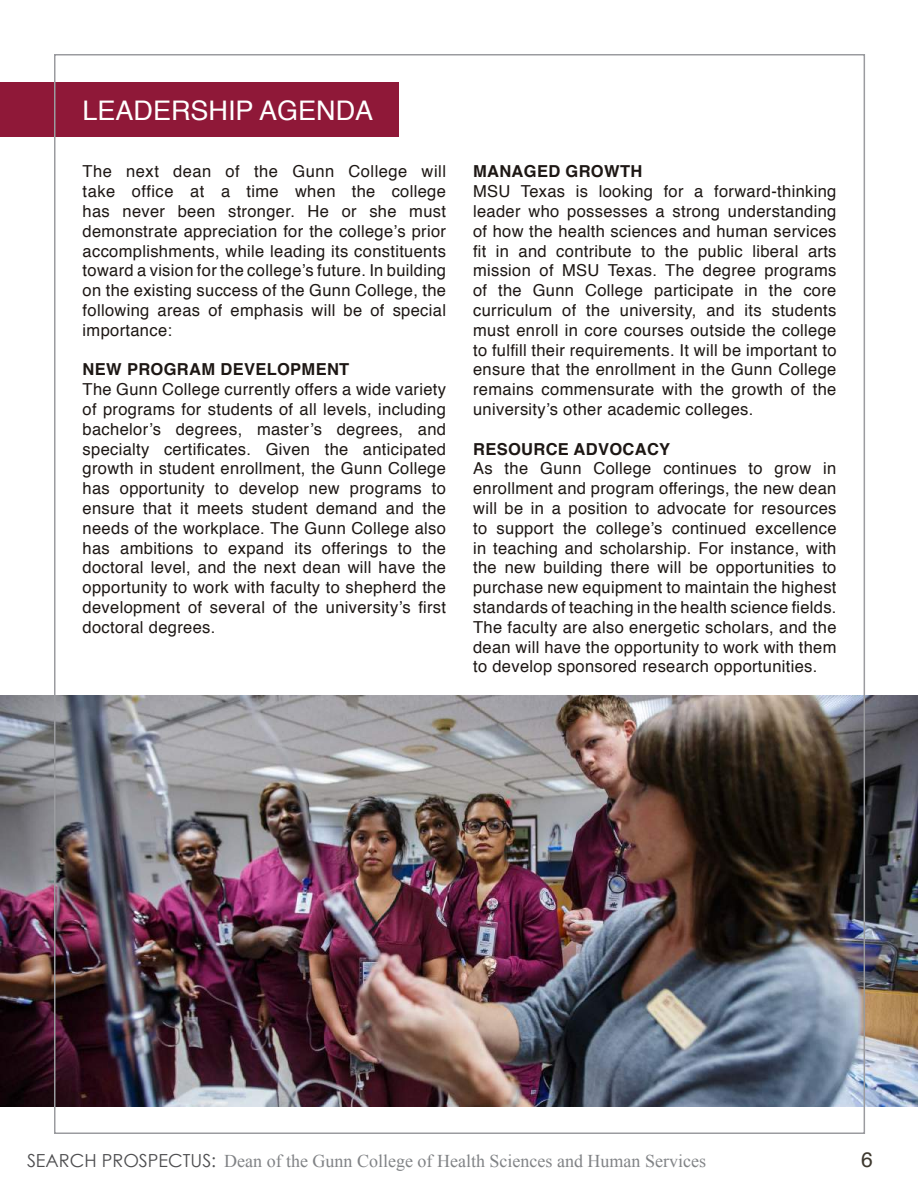
<style>
.page{position:relative;width:918px;height:1188px;background:#fff}
.page>*{position:absolute;margin:0;border:0;box-sizing:border-box;transform-origin:0 0}
.t1{font:27px "Helvetica";color:#fff}
.t2{font:21px "Helvetica";color:#3d382e}
.t3{font:18px "Times New Roman";color:#818386}
.t4{font:16.5px/19.8px "Helvetica";letter-spacing:.02em;color:#1d1714;text-align:justify}
.t5{font:700 16.5px "Helvetica";letter-spacing:.02em;color:#1d1714}
.s1{font-family:"Century Gothic";color:#4d4d4f}
</style>
<div class="page">
<img style="left:1px;top:696px;width:917px;height:411px">
<div style="left:0;top:82px;width:399px;height:55px;background:#8f1838"></div>
<h1 class="t1" style="left:83px;top:89px;width:292px">LEADERSHIP AGENDA</h1>
<p class="t4" style="left:83px;top:162px;width:365px">The next dean of the Gunn College will take office at a time when the college has never been stronger. He or she must demonstrate appreciation for the college’s prior accomplishments, while leading its constituents toward a vision for the college’s future. In building on the existing success of the Gunn College, the following areas of emphasis will be of special importance:</p>
<p class="t5" style="left:83px;top:356px;width:268px">NEW PROGRAM DEVELOPMENT</p>
<p class="t4" style="left:83px;top:380px;width:365px">The Gunn College currently offers a wide variety of programs for students of all levels, including bachelor’s degrees, master’s degrees, and specialty certificates. Given the anticipated growth in student enrollment, the Gunn College has opportunity to develop new programs to ensure that it meets student demand and the needs of the workplace. The Gunn College also has ambitions to expand its offerings to the doctoral level, and the next dean will have the opportunity to work with faculty to shepherd the development of several of the university’s first doctoral degrees.</p>
<p class="t5" style="left:473px;top:158px;width:171px">MANAGED GROWTH</p>
<p class="t4" style="left:473px;top:182px;width:365px">MSU Texas is looking for a forward-thinking leader who possesses a strong understanding of how the health sciences and human services fit in and contribute to the public liberal arts mission of MSU Texas. The degree programs of the Gunn College participate in the core curriculum of the university, and its students must enroll in core courses outside the college to fulfill their requirements. It will be important to ensure that the enrollment in the Gunn College remains commensurate with the growth of the university’s other academic colleges.</p>
<p class="t5" style="left:473px;top:435px;width:199px">RESOURCE ADVOCACY</p>
<p class="t4" style="left:473px;top:459px;width:365px">As the Gunn College continues to grow in enrollment and program offerings, the new dean will be in a position to advocate for resources to support the college’s continued excellence in teaching and scholarship. For instance, with the new building there will be opportunities to purchase new equipment to maintain the highest standards of teaching in the health science fields.<br>The faculty are also energetic scholars, and the dean will have the opportunity to work with them to develop sponsored research opportunities.</p>
<p class="t3" style="left:27px;top:1149px;width:681px"><span class="s1">SEARCH PROSPECTUS:</span> Dean of the Gunn College of Health Sciences and Human Services</p>
<p class="t2" style="left:861px;top:1144px;width:13px">6</p>
</div>
